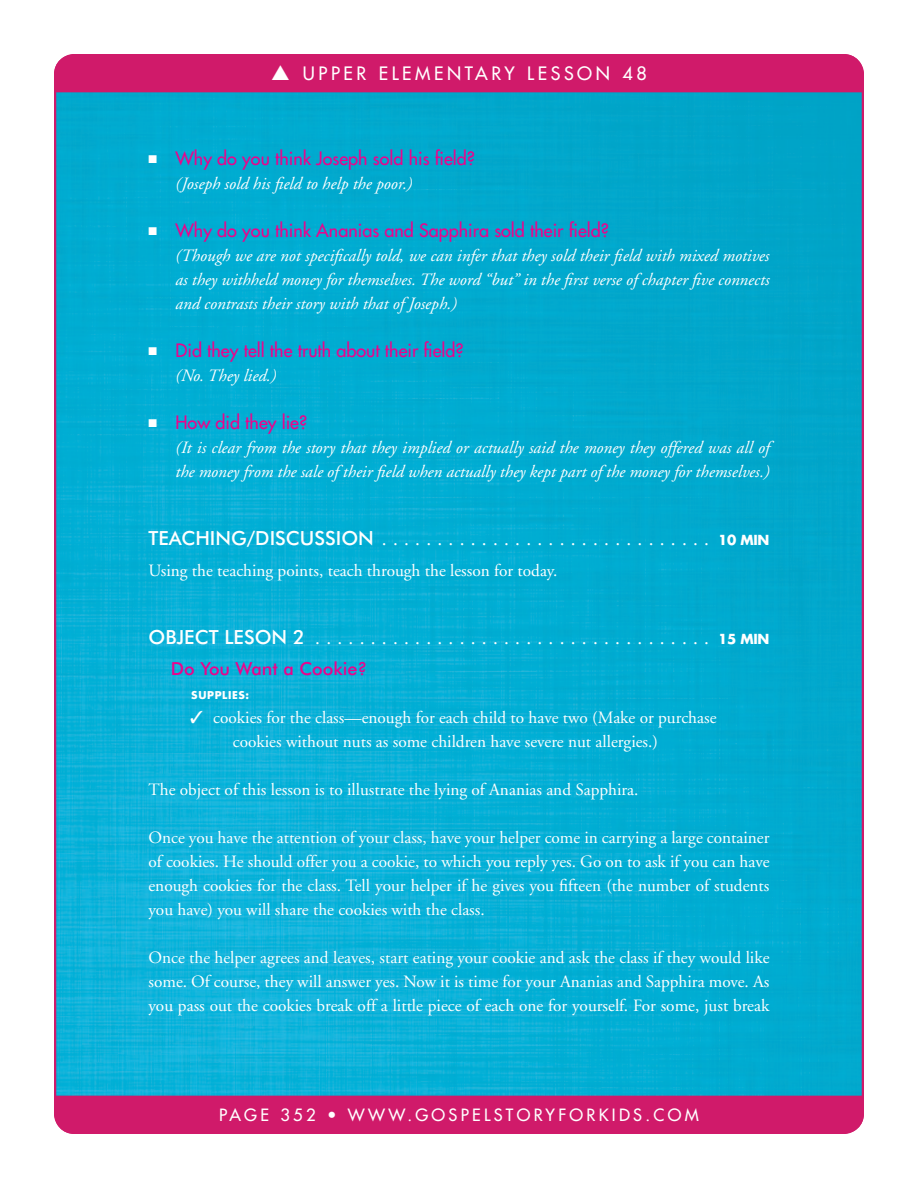
<style>
.page{position:relative;width:918px;height:1188px;background:#fff}
.page>*{position:absolute;margin:0;border:0;box-sizing:border-box;transform-origin:0 0}
.SUB_1{font:19.5px "Adobe Garamond";color:#fff}
.t1{font:18px "Futura";color:#ed028c}
.t2{font:18px "Futura";letter-spacing:.2em;color:#fff}
.LS_Subhead_2{font:500 18px "Futura BT";color:#ed028c}
.TXT{font:17.25px/24px "Adobe Garamond";color:#fff;text-align:justify}
.Bulleted_Answer{font:italic 17.25px/24px "Adobe Garamond";color:#fff;text-align:justify}
.t3{font:16.5px "Futura";letter-spacing:.2em;color:#fff}
.LS_Supply_List_Inden{font:700 10.5px "Futura";letter-spacing:.06em;color:#fff}
.s1{color:#fff}
.s2{font-family:"Futura BT";font-weight:500}
.s3{font-family:"Futura";font-weight:700;font-size:13.5px}
</style>
<div class="page">
<img style="left:57px;top:92px;width:804px;height:1004px">
<div style="left:54px;top:54px;width:810px;height:38px;background:#d01a6a"></div>
<div style="left:54px;top:1096px;width:810px;height:38px;background:#d01a6a"></div>
<p class="t2" style="left:271px;top:62px;width:377px">▲ UPPER ELEMENTARY LESSON 48</p>
<p class="t1" style="left:148px;top:147px;width:328px"><span class="s1">■</span> Why do you think Joseph sold his field?</p>
<p class="Bulleted_Answer" style="left:176px;top:172px;width:239px">(Joseph sold his field to help the poor.)</p>
<p class="t1" style="left:148px;top:219px;width:462px"><span class="s1">■</span> Why do you think Ananias and Sapphira sold their field?</p>
<p class="Bulleted_Answer" style="left:176px;top:244px;width:596px">(Though we are not specifically told, we can infer that they sold their field with mixed motives as they withheld money for themselves. The word “but” in the first verse of chapter five connects and contrasts their story with that of Joseph.)</p>
<p class="t1" style="left:148px;top:339px;width:317px"><span class="s1">■</span> Did they tell the truth about their field?</p>
<p class="Bulleted_Answer" style="left:176px;top:364px;width:102px">(No. They lied.)</p>
<p class="t1" style="left:148px;top:411px;width:160px"><span class="s1">■</span> How did they lie?</p>
<p class="Bulleted_Answer" style="left:176px;top:436px;width:596px">(It is clear from the story that they implied or actually said the money they offered was all of the money from the sale of their field when actually they kept part of the money for themselves.)</p>
<p class="SUB_1" style="left:148px;top:528px;width:623px"><span class="s2">TEACHING/DISCUSSION</span> .............................. <span class="s3">10 MIN</span></p>
<p class="TXT" style="left:148px;top:559px;width:410px">Using the teaching points, teach through the lesson for today.</p>
<p class="SUB_1" style="left:148px;top:627px;width:623px"><span class="s2">OBJECT LESON 2</span> .................................... <span class="s3">15 MIN</span></p>
<p class="LS_Subhead_2" style="left:171px;top:657px;width:198px">Do You Want a Cookie?</p>
<p class="LS_Supply_List_Inden" style="left:191px;top:688px;width:60px">SUPPLIES:</p>
<p class="TXT" style="left:233px;top:706px;width:485px;text-indent:-43px">✓ cookies for the class—enough for each child to have two (Make or purchase cookies without nuts as some children have severe nut allergies.)</p>
<p class="TXT" style="left:148px;top:778px;width:491px">The object of this lesson is to illustrate the lying of Ananias and Sapphira.</p>
<p class="TXT" style="left:148px;top:826px;width:623px">Once you have the attention of your class, have your helper come in carrying a large container of cookies. He should offer you a cookie, to which you reply yes. Go on to ask if you can have enough cookies for the class. Tell your helper if he gives you fifteen (the number of students you have) you will share the cookies with the class.</p>
<p class="TXT" style="left:148px;top:946px;width:623px">Once the helper agrees and leaves, start eating your cookie and ask the class if they would like some. Of course, they will answer yes. Now it is time for your Ananias and Sapphira move. As you pass out the cookies break off a little piece of each one for yourself. For some, just break</p>
<p class="t3" style="left:219px;top:1105px;width:481px">PAGE 352 • WWW.GOSPELSTORYFORKIDS.COM</p>
</div>
